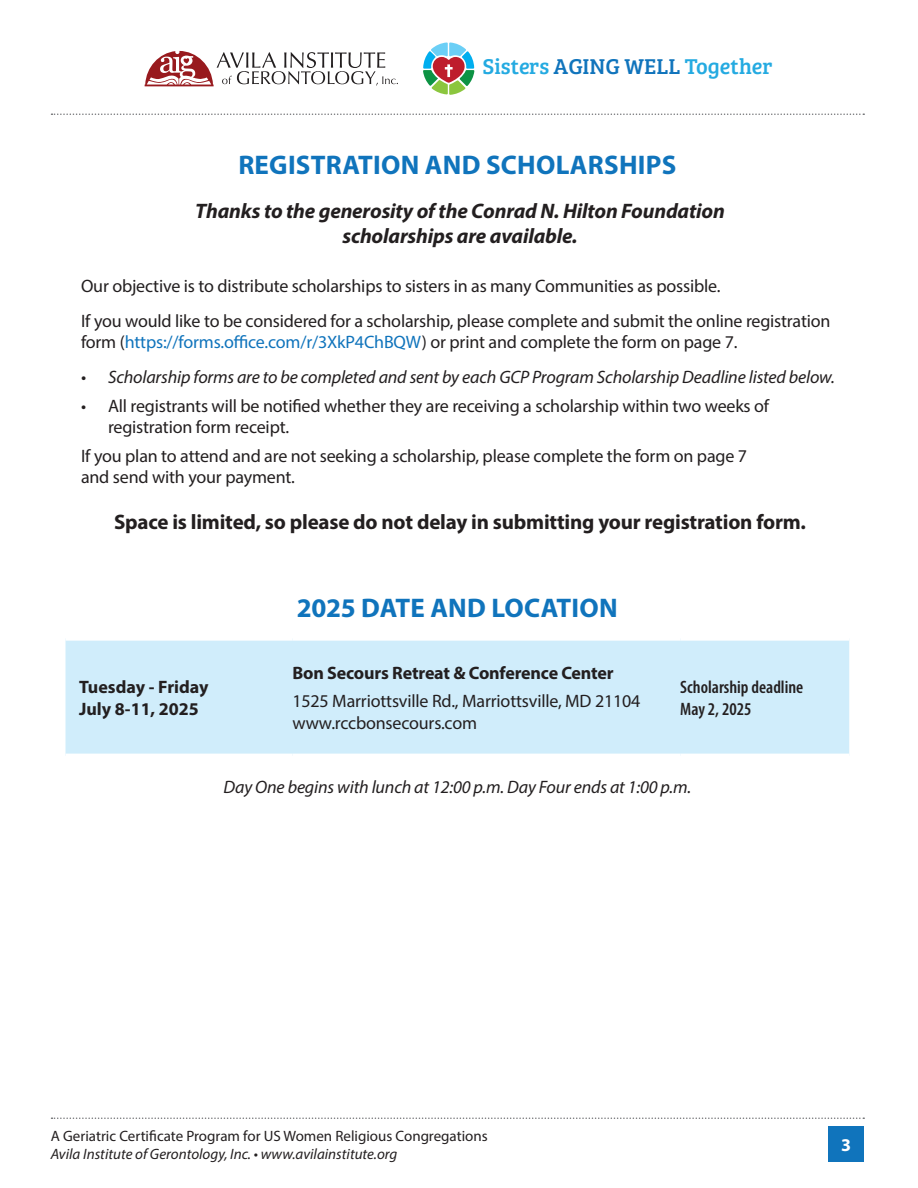
<style>
.page{position:relative;width:918px;height:1188px;background:#fff}
.page>*{position:absolute;margin:0;border:0;box-sizing:border-box;transform-origin:0 0}
.t1{font:700 27px "Myriad Pro";letter-spacing:.01em;color:#1074bc}
.t2{font:22.2px "Bree Serif";color:#24aae1}
.t3{font:italic 700 21px/25.2px "Myriad Pro";letter-spacing:-.01em;color:#231f20;text-align:center}
.t4{font:700 21px "Myriad Pro";letter-spacing:-.01em;color:#231f20}
.t5{font:18px/21.6px "Myriad Pro";letter-spacing:-.01em;color:#231f20}
.t6{font:italic 18px "Myriad Pro";letter-spacing:-.01em;color:#231f20}
.t7{font:700 18px/21.6px "Myriad Pro";letter-spacing:-.01em;color:#231f20}
.t8{font:600 condensed 18px/21.6px "Myriad Pro";color:#231f20}
.t9{font:700 18px "Myriad Pro";color:#fff}
.t10{font:15px "Myriad Pro";color:#231f20}
.t11{font:italic 15px "Myriad Pro";color:#231f20}
.s1{color:#1074bc}
</style>
<div class="page">
<svg style="left:52px;top:113px;width:812px;height:2px"></svg>
<svg style="left:145px;top:51px;width:253px;height:35px"></svg>
<svg style="left:423px;top:42px;width:51px;height:53px"></svg>
<div style="left:66px;top:641px;width:783px;height:113px;background:#d0edfb"></div>
<svg style="left:52px;top:1118px;width:812px;height:1px"></svg>
<div style="left:828px;top:1127px;width:36px;height:35px;background:#1074bc"></div>
<p class="t2" style="left:483px;top:50px;width:292px">Sisters <span class="s1">AGING WELL</span> Together</p>
<h1 class="t1" style="left:238px;top:148px;width:440px">REGISTRATION AND SCHOLARSHIPS</h1>
<p class="t3" style="left:195px;top:198px;width:531px">Thanks to the generosity of the Conrad N. Hilton Foundation scholarships are available.</p>
<p class="t5" style="left:81px;top:268px;width:751px;line-height:35.1px">Our objective is to distribute scholarships to sisters in as many Communities as possible.<br>If you would like to be considered for a scholarship, please complete and submit the online registration</p>
<p class="t5" style="left:81px;top:331px;width:658px">form (<span class="s1">https://forms.office.com/r/3XkP4ChBQW</span>) or print and complete the form on page 7.</p>
<p class="t6" style="left:81px;top:366px;width:755px">• Scholarship forms are to be completed and sent by each GCP Program Scholarship Deadline listed below.</p>
<p class="t5" style="left:108px;top:395px;width:663px;text-indent:-27px">• All registrants will be notified whether they are receiving a scholarship within two weeks of registration form receipt.</p>
<p class="t5" style="left:81px;top:445px;width:668px">If you plan to attend and are not seeking a scholarship, please complete the form on page 7 and send with your payment.</p>
<p class="t4" style="left:114px;top:508px;width:694px">Space is limited, so please do not delay in submitting your registration form.</p>
<p class="t7" style="left:79px;top:676px;width:131px">Tuesday - Friday<br>July 8-11, 2025</p>
<h1 class="t1" style="left:297px;top:590px;width:323px">2025 DATE AND LOCATION</h1>
<p class="t7" style="left:292px;top:661px;width:323px">Bon Secours Retreat &amp; Conference Center</p>
<p class="t5" style="left:292px;top:690px;width:350px">1525 Marriottsville Rd., Marriottsville, MD 21104 www.rccbonsecours.com</p>
<p class="t8" style="left:680px;top:676px;width:125px">Scholarship deadline<br>May 2, 2025</p>
<p class="t6" style="left:223px;top:775px;width:469px">Day One begins with lunch at 12:00 p.m. Day Four ends at 1:00 p.m.</p>
<p class="t10" style="left:51px;top:1127px;width:439px">A Geriatric Certificate Program for US Women Religious Congregations</p>
<p class="t11" style="left:51px;top:1145px;width:348px">Avila Institute of Gerontology, Inc. • www.avilainstitute.org</p>
<p class="t9" style="left:841px;top:1133px;width:11px">3</p>
</div>
